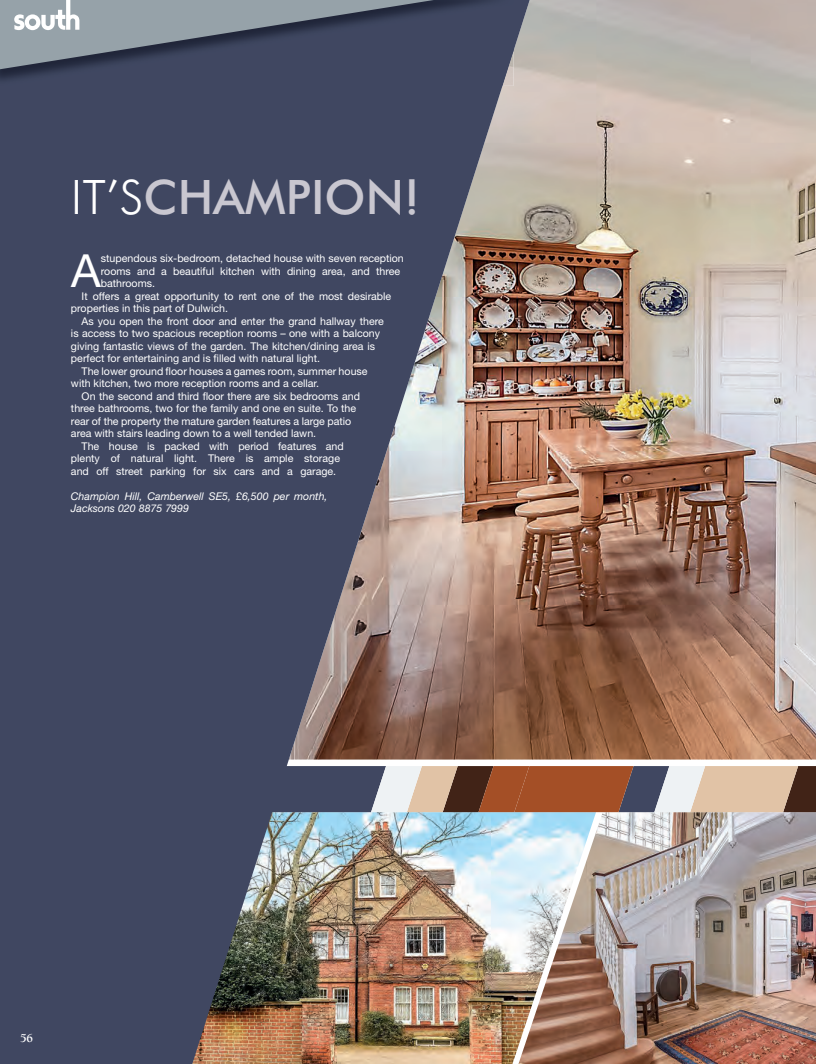
<style>
.page{position:relative;width:816px;height:1064px;background:#fff}
.page>*{position:absolute;margin:0;border:0;box-sizing:border-box;transform-origin:0 0}
.t1{font:500 47.5px "Futura BT";color:#c9c7d0}
.t2{font:45.62px "Helvetica Neue LT";color:#fff}
.t3{font:700 12.5px "Berkeley Oldstyle IT Cby BT";color:#fff}
.t4{font:10.62px "Helvetica Neue LT";color:#fff}
.t5{font:italic 10.62px/12.5px "Helvetica Neue LT";color:#fff}
.s1{font-weight:300;color:#fff}
</style>
<div class="page">
<img style="left:532px;top:811px;width:283px;height:252px">
<img style="left:532px;top:0;width:283px;height:759px">
<svg style="left:532px;top:766px;width:283px;height:45px;background:#ac8570"></svg>
<img style="left:0;top:0;width:532px;height:1063px">
<div style="left:0;top:0;width:513px;height:86px;background:#404761"></div>
<svg style="left:0;top:0;width:500px;height:71px;background:#5d6678"></svg>
<svg style="left:14px;top:0;width:65px;height:30px"></svg>
<h1 class="t1" style="left:71px;top:168px;width:350px"><span class="s1">IT’S</span>CHAMPION!</h1>
<h2 class="t2" style="left:71px;top:243px;width:31px">A</h2>
<p class="t4" style="left:101px;top:252px;width:304px">stupendous six-bedroom, detached house with seven reception</p>
<p class="t4" style="left:101px;top:264px;width:300px">rooms and a beautiful kitchen with dining area, and three</p>
<p class="t4" style="left:101px;top:277px;width:56px">bathrooms.</p>
<p class="t4" style="left:82px;top:289px;width:311px">It offers a great opportunity to rent one of the most desirable</p>
<p class="t4" style="left:71px;top:302px;width:158px">properties in this part of Dulwich.</p>
<p class="t4" style="left:82px;top:314px;width:303px">As you open the front door and enter the grand hallway there</p>
<p class="t4" style="left:71px;top:327px;width:310px">is access to two spacious reception rooms – one with a balcony</p>
<p class="t4" style="left:71px;top:339px;width:305px">giving fantastic views of the garden. The kitchen/dining area is</p>
<p class="t4" style="left:71px;top:352px;width:250px">perfect for entertaining and is filled with natural light.</p>
<p class="t4" style="left:82px;top:364px;width:287px">The lower ground floor houses a games room, summer house</p>
<p class="t4" style="left:71px;top:377px;width:249px">with kitchen, two more reception rooms and a cellar.</p>
<p class="t4" style="left:82px;top:389px;width:280px">On the second and third floor there are six bedrooms and</p>
<p class="t4" style="left:71px;top:402px;width:286px">three bathrooms, two for the family and one en suite. To the</p>
<p class="t4" style="left:71px;top:414px;width:282px">rear of the property the mature garden features a large patio</p>
<p class="t4" style="left:71px;top:427px;width:246px">area with stairs leading down to a well tended lawn.</p>
<p class="t4" style="left:82px;top:439px;width:263px">The house is packed with period features and</p>
<p class="t4" style="left:71px;top:452px;width:270px">plenty of natural light. There is ample storage</p>
<p class="t4" style="left:71px;top:464px;width:266px">and off street parking for six cars and a garage.</p>
<p class="t5" style="left:71px;top:489px;width:258px">Champion Hill, Camberwell SE5, £6,500 per month,<br>Jacksons 020 8875 7999</p>
<p class="t3" style="left:20px;top:1030px;width:15px">56</p>
</div>
